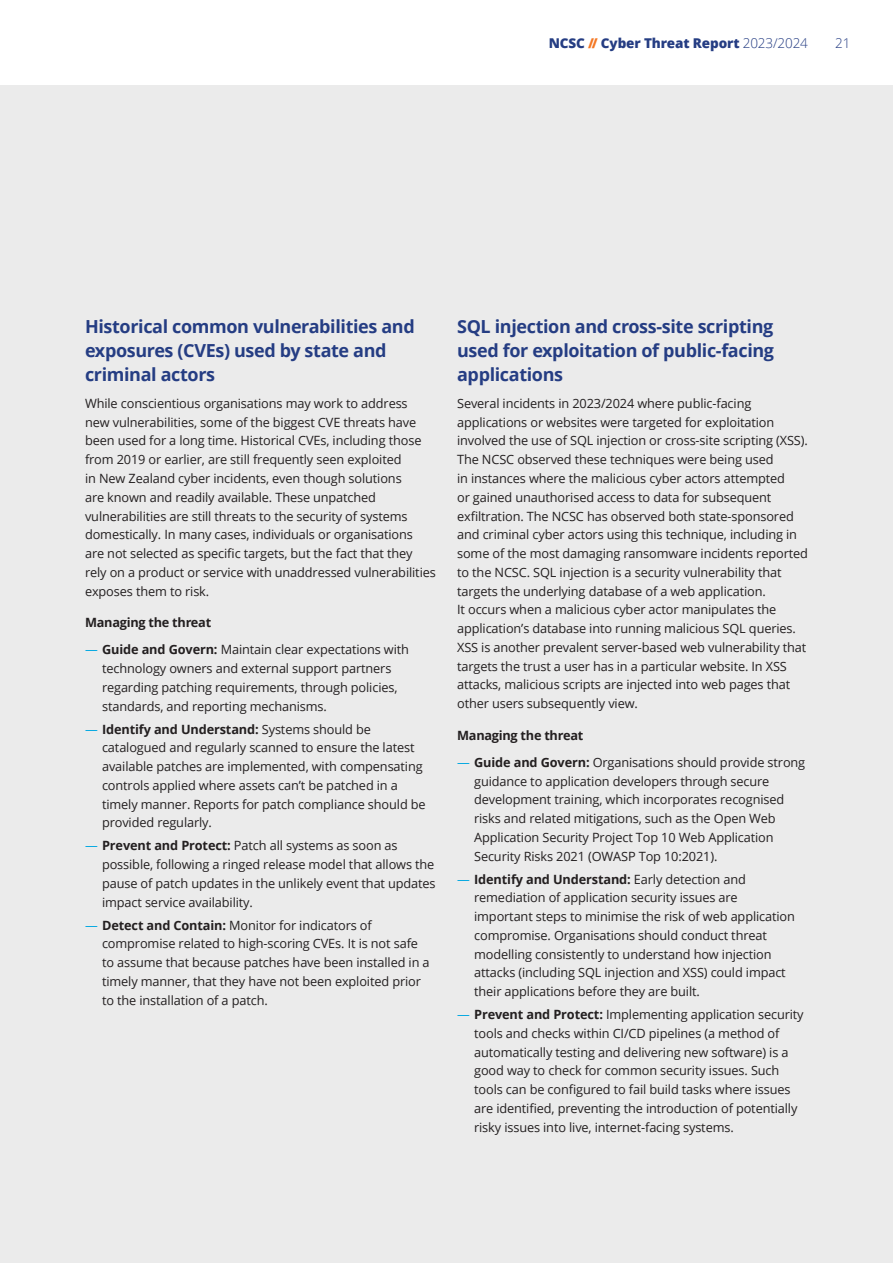
<style>
.page{position:relative;width:893px;height:1263px;background:#fff}
.page>*{position:absolute;margin:0;border:0;box-sizing:border-box;transform-origin:0 0}
.t1{font:700 18px/24px "Open Sans";letter-spacing:-.02em;color:#253d83}
.t2{font:800 13.5px "Open Sans";letter-spacing:-.01em;color:#253d83}
.t3{font:300 13.5px "Open Sans";color:#253d83}
.t4{font:12.75px/18.8px "Open Sans";letter-spacing:-.01em;color:#231f20}
.t5{font:700 12.75px "Open Sans";letter-spacing:-.02em;color:#231f20}
.s1{color:#f47723}
.s2{font-weight:300}
.s3{color:#00a7e1}
.s4{font-weight:700}
</style>
<div class="page">
<div style="left:0;top:85px;width:893px;height:1178px;background:#ebebeb"></div>
<p class="t2" style="left:549px;top:33px;width:261px">NCSC <span class="s1">//</span> Cyber Threat Report <span class="s2">2023/2024</span></p>
<p class="t3" style="left:835px;top:34px;width:17px">21</p>
<h1 class="t1" style="left:85px;top:314px;width:331px">Historical common vulnerabilities and exposures (CVEs) used by state and criminal actors</h1>
<p class="t4" style="left:85px;top:394px;width:352px">While conscientious organisations may work to address<br>new vulnerabilities, some of the biggest CVE threats have been used for a long time. Historical CVEs, including those from 2019 or earlier, are still frequently seen exploited<br>in New Zealand cyber incidents, even though solutions<br>are known and readily available. These unpatched vulnerabilities are still threats to the security of systems domestically. In many cases, individuals or organisations<br>are not selected as specific targets, but the fact that they rely on a product or service with unaddressed vulnerabilities exposes them to risk.</p>
<p class="t5" style="left:85px;top:613px;width:128px">Managing the threat</p>
<p class="t4" style="left:102px;top:640px;width:308px;text-indent:-17px"><span class="s3">—</span> <span class="s4">Guide and Govern:</span> Maintain clear expectations with technology owners and external support partners regarding patching requirements, through policies, standards, and reporting mechanisms.</p>
<p class="t4" style="left:102px;top:719px;width:325px;text-indent:-17px"><span class="s3">—</span> <span class="s4">Identify and Understand:</span> Systems should be catalogued and regularly scanned to ensure the latest available patches are implemented, with compensating controls applied where assets can’t be patched in a timely manner. Reports for patch compliance should be provided regularly.</p>
<p class="t4" style="left:102px;top:836px;width:335px;text-indent:-17px"><span class="s3">—</span> <span class="s4">Prevent and Protect:</span> Patch all systems as soon as possible, following a ringed release model that allows the pause of patch updates in the unlikely event that updates impact service availability.</p>
<p class="t4" style="left:102px;top:915px;width:329px;text-indent:-17px"><span class="s3">—</span> <span class="s4">Detect and Contain:</span> Monitor for indicators of compromise related to high-scoring CVEs. It is not safe to assume that because patches have been installed in a timely manner, that they have not been exploited prior to the installation of a patch.</p>
<h1 class="t1" style="left:457px;top:314px;width:318px;text-align:justify">SQL injection and cross-site scripting used for exploitation of public-facing applications</h1>
<p class="t4" style="left:457px;top:394px;width:352px">Several incidents in 2023/2024 where public-facing applications or websites were targeted for exploitation involved the use of SQL injection or cross-site scripting (XSS).<br>The NCSC observed these techniques were being used<br>in instances where the malicious cyber actors attempted<br>or gained unauthorised access to data for subsequent exfiltration. The NCSC has observed both state-sponsored and criminal cyber actors using this technique, including in some of the most damaging ransomware incidents reported to the NCSC. SQL injection is a security vulnerability that targets the underlying database of a web application.<br>It occurs when a malicious cyber actor manipulates the application’s database into running malicious SQL queries.<br>XSS is another prevalent server-based web vulnerability that targets the trust a user has in a particular website. In XSS attacks, malicious scripts are injected into web pages that other users subsequently view.</p>
<p class="t5" style="left:457px;top:726px;width:128px">Managing the threat</p>
<p class="t4" style="left:474px;top:752px;width:333px;text-indent:-17px"><span class="s3">—</span> <span class="s4">Guide and Govern:</span> Organisations should provide strong guidance to application developers through secure development training, which incorporates recognised risks and related mitigations, such as the Open Web Application Security Project Top 10 Web Application Security Risks 2021 (OWASP Top 10:2021).</p>
<p class="t4" style="left:474px;top:869px;width:322px;text-indent:-17px"><span class="s3">—</span> <span class="s4">Identify and Understand:</span> Early detection and remediation of application security issues are important steps to minimise the risk of web application compromise. Organisations should conduct threat modelling consistently to understand how injection attacks (including SQL injection and XSS) could impact their applications before they are built.</p>
<p class="t4" style="left:474px;top:1005px;width:331px;text-indent:-17px"><span class="s3">—</span> <span class="s4">Prevent and Protect:</span> Implementing application security tools and checks within CI/CD pipelines (a method of automatically testing and delivering new software) is a good way to check for common security issues. Such tools can be configured to fail build tasks where issues are identified, preventing the introduction of potentially risky issues into live, internet-facing systems.</p>
</div>
